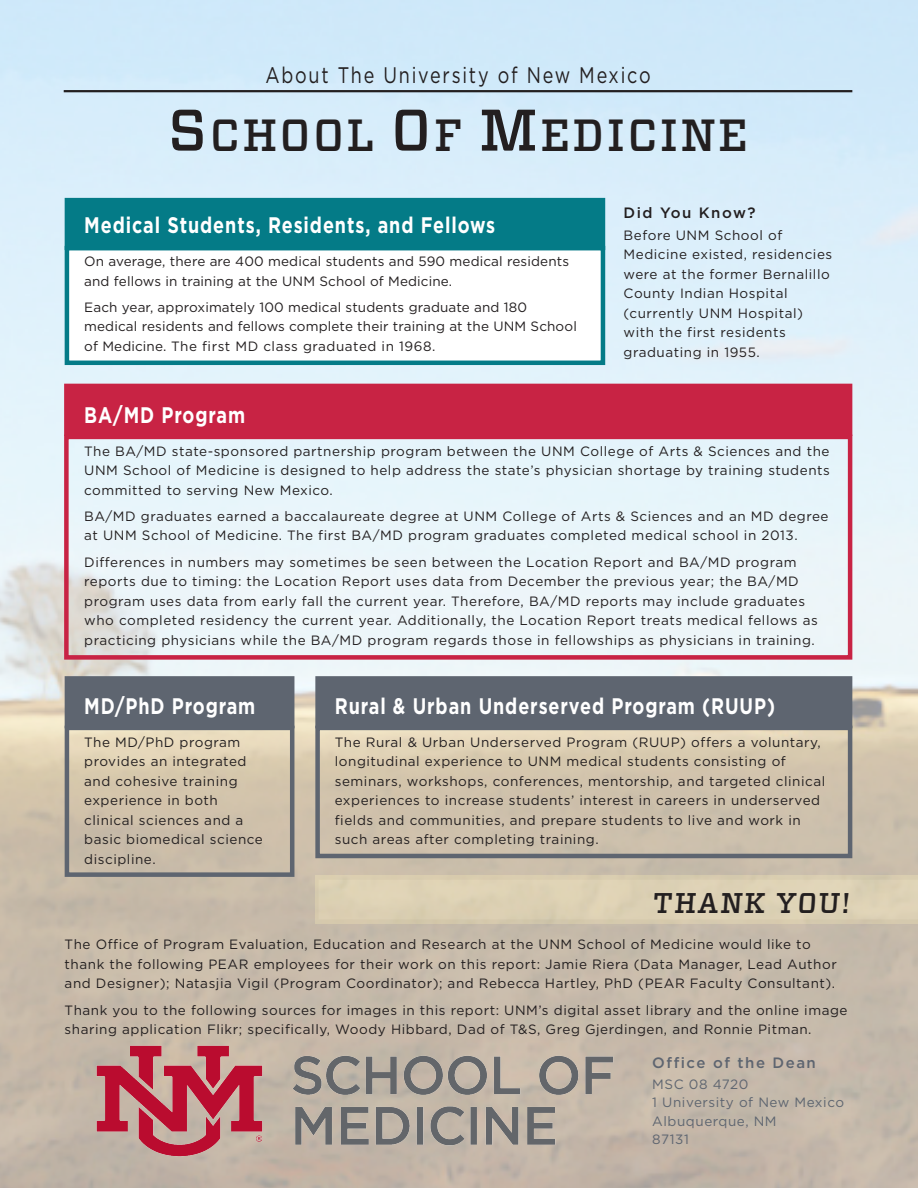
<style>
.page{position:relative;width:918px;height:1188px;background:#fff}
.page>*{position:absolute;margin:0;border:0;box-sizing:border-box;transform-origin:0 0}
.Heading_1_Center_Cov{font:500 45px "Vitesse";letter-spacing:.05em;color:#231f20}
.Heading_3_Right{font:500 28.5px "Vitesse";color:#231f20}
.Heading_4{font:700 22.5px "Gotham";letter-spacing:.05em;color:#fff;scale:.8 1}
.Heading_Tiny_Top_Cen{font:22.5px "Gotham";letter-spacing:.1em;color:#231f20;scale:.8 1}
.Heading_5{font:500 15px "Gotham";letter-spacing:.1em;color:#5e6570}
.Heading_5-2{font:500 15px "Gotham";letter-spacing:.1em;color:#231f20}
.Back_Paragraphs_Meth{font:13.5px/19.5px "Gotham";letter-spacing:.04em;color:#231f20}
.No_Bullet_List{font:13.5px/19.5px "Gotham";letter-spacing:.01em;color:#231f20}
.Back_Paragraphs_Offi{font:13.5px/18.5px "Gotham";letter-spacing:.04em;color:#5e6570}
.s1{font-size:58.5px}
</style>
<div class="page">
<img style="left:0;top:0;width:918px;height:1188px">
<div style="left:65px;top:246px;width:540px;height:119px;background:#fff;border:4px solid #047b87"></div>
<div style="left:65px;top:198px;width:540px;height:52px;background:#047b87"></div>
<div style="left:64px;top:384px;width:788px;height:52px;background:#c82344"></div>
<div style="left:64px;top:435px;width:788px;height:225px;border:4px solid #c82344"></div>
<div style="left:315px;top:676px;width:537px;height:52px;background:#5e6570;border:4px solid #5e6570"></div>
<div style="left:315px;top:726px;width:537px;height:132px;border:4px solid #5e6570"></div>
<div style="left:65px;top:676px;width:229px;height:52px;background:#5e6570;border:4px solid #5e6570"></div>
<div style="left:65px;top:726px;width:229px;height:151px;border:4px solid #5e6570"></div>
<img style="left:64px;top:1013px;width:558px;height:175px">
<hr style="left:64px;top:90px;width:788px;height:2px;background:#231f20">
<div style="left:315px;top:874px;width:603px;height:50px;background:#dcd0b4"></div>
<p class="Heading_Tiny_Top_Cen" style="left:265px;top:61px;width:483px">About The University of New Mexico</p>
<p class="Heading_1_Center_Cov" style="left:168px;top:105px;width:581px"><span class="s1">S</span>CHOOL <span class="s1">O</span>F <span class="s1">M</span>EDICINE</p>
<p class="Heading_4" style="left:84px;top:210px;width:515px">Medical Students, Residents, and Fellows</p>
<p class="No_Bullet_List" style="left:84px;top:251px;width:486px">On average, there are 400 medical students and 590 medical residents and fellows in training at the UNM School of Medicine.</p>
<p class="No_Bullet_List" style="left:84px;top:297px;width:494px">Each year, approximately 100 medical students graduate and 180 medical residents and fellows complete their training at the UNM School of Medicine. The first MD class graduated in 1968.</p>
<p class="Heading_5-2" style="left:624px;top:203px;width:133px">Did You Know?</p>
<p class="Back_Paragraphs_Meth" style="left:624px;top:225px;width:210px">Before UNM School of<br>Medicine existed, residencies were at the former Bernalillo<br>County Indian Hospital (currently UNM Hospital) with the first residents graduating in 1955.</p>
<p class="Heading_4" style="left:84px;top:400px;width:203px">BA/MD Program</p>
<p class="Back_Paragraphs_Meth" style="left:84px;top:441px;width:747px;text-align:justify">The BA/MD state-sponsored partnership program between the UNM College of Arts &amp; Sciences and the UNM School of Medicine is designed to help address the state’s physician shortage by training students committed to serving New Mexico.</p>
<p class="Back_Paragraphs_Meth" style="left:84px;top:506px;width:746px">BA/MD graduates earned a baccalaureate degree at UNM College of Arts &amp; Sciences and an MD degree at UNM School of Medicine. The first BA/MD program graduates completed medical school in 2013.</p>
<p class="Back_Paragraphs_Meth" style="left:84px;top:552px;width:735px">Differences in numbers may sometimes be seen between the Location Report and BA/MD program reports due to timing: the Location Report uses data from December the previous year; the BA/MD program uses data from early fall the current year. Therefore, BA/MD reports may include graduates who completed residency the current year. Additionally, the Location Report treats medical fellows as practicing physicians while the BA/MD program regards those in fellowships as physicians in training.</p>
<p class="Heading_4" style="left:84px;top:691px;width:215px">MD/PhD Program</p>
<p class="Back_Paragraphs_Meth" style="left:84px;top:732px;width:180px">The MD/PhD program provides an integrated and cohesive training experience in both clinical sciences and a basic biomedical science discipline.</p>
<p class="Heading_4" style="left:335px;top:691px;width:552px">Rural &amp; Urban Underserved Program (RUUP)</p>
<p class="Back_Paragraphs_Meth" style="left:335px;top:732px;width:492px">The Rural &amp; Urban Underserved Program (RUUP) offers a voluntary, longitudinal experience to UNM medical students consisting of seminars, workshops, conferences, mentorship, and targeted clinical experiences to increase students’ interest in careers in underserved fields and communities, and prepare students to live and work in such areas after completing training.</p>
<p class="Heading_3_Right" style="left:652px;top:884px;width:201px">THANK YOU!</p>
<p class="Back_Paragraphs_Meth" style="left:65px;top:935px;width:774px">The Office of Program Evaluation, Education and Research at the UNM School of Medicine would like to thank the following PEAR employees for their work on this report: Jamie Riera (Data Manager, Lead Author and Designer); Natasjia Vigil (Program Coordinator); and Rebecca Hartley, PhD (PEAR Faculty Consultant).</p>
<p class="Back_Paragraphs_Meth" style="left:65px;top:1000px;width:784px">Thank you to the following sources for images in this report: UNM’s digital asset library and the online image sharing application Flikr; specifically, Woody Hibbard, Dad of T&amp;S, Greg Gjerdingen, and Ronnie Pitman.</p>
<p class="Heading_5" style="left:652px;top:1053px;width:165px">Office of the Dean</p>
<p class="Back_Paragraphs_Offi" style="left:652px;top:1075px;width:193px">MSC 08 4720<br>1 University of New Mexico<br>Albuquerque, NM<br>87131</p>
</div>
